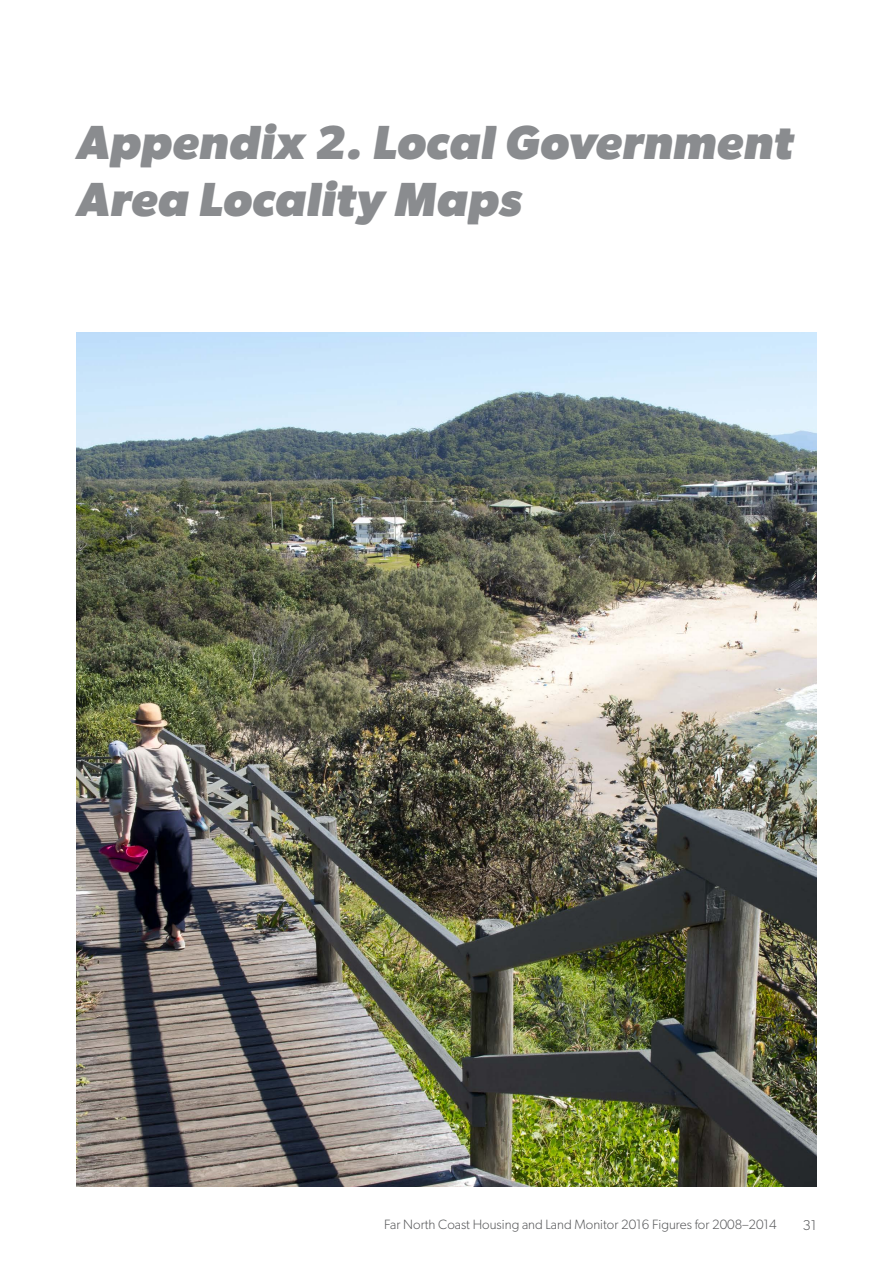
<style>
.page{position:relative;width:893px;height:1263px;background:#fff}
.page>*{position:absolute;margin:0;border:0;box-sizing:border-box;transform-origin:0 0}
.t1{font:italic 700 48px/57.6px "Gibson";letter-spacing:.01em;color:#8a8c8f}
.t2{font:300 14.25px "Gibson";color:#57585a}
.t3{font:300 13.5px "Gibson";color:#57585a}
</style>
<div class="page">
<img style="left:77px;top:333px;width:740px;height:853px">
<h1 class="t1" style="left:77px;top:112px;width:717px">Appendix 2. Local Government<br>Area Locality Maps</h1>
<p class="t3" style="left:384px;top:1216px;width:394px">Far North Coast Housing and Land Monitor 2016 Figures for 2008–2014</p>
<p class="t2" style="left:803px;top:1216px;width:15px">31</p>
</div>
